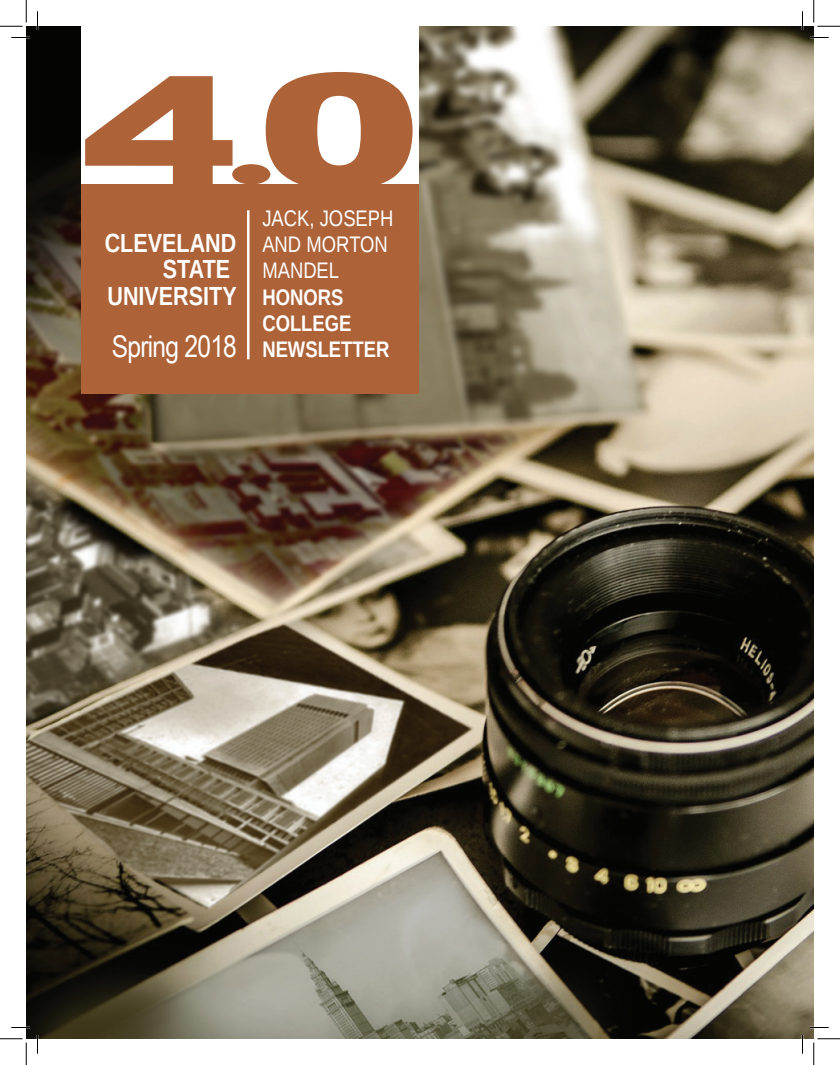
<style>
.page{position:relative;width:840px;height:1065px;background:#fff}
.page>*{position:absolute;margin:0;border:0;box-sizing:border-box;transform-origin:0 0}
.t1{font:700 175.25px "TS Block";color:#ad6238}
.t2{font:30px "Arial Narrow";letter-spacing:-.025em;color:#fff}
.t3{font:700 26.25px/26.2px "Liberation Sans Narrow";color:#fff;text-align:right}
.t4{font:26.25px "Liberation Sans Narrow";color:#fff}
.t5{font:22.5px/26.2px "Liberation Sans Narrow";color:#fff}
.t6{font:700 22.5px/26.2px "Liberation Sans Narrow";color:#fff}
</style>
<div class="page">
<img style="left:26px;top:26px;width:788px;height:1013px">
<div style="left:81px;top:178px;width:337px;height:215px;background:#ad6238"></div>
<div style="left:81px;top:26px;width:337px;height:158px;background:#fff"></div>
<hr style="left:247px;top:210px;width:3px;height:149px;background:#fff">
<svg style="left:11px;top:37px;width:19px;height:1px"></svg>
<svg style="left:810px;top:37px;width:19px;height:1px"></svg>
<svg style="left:11px;top:1027px;width:19px;height:1px"></svg>
<svg style="left:810px;top:1027px;width:19px;height:1px"></svg>
<svg style="left:37px;top:11px;width:1px;height:19px"></svg>
<svg style="left:37px;top:1035px;width:1px;height:19px"></svg>
<svg style="left:802px;top:11px;width:1px;height:19px"></svg>
<svg style="left:802px;top:1035px;width:1px;height:19px"></svg>
<svg style="left:0;top:0;width:27px;height:27px"></svg>
<svg style="left:0;top:1039px;width:27px;height:26px"></svg>
<svg style="left:814px;top:0;width:26px;height:27px"></svg>
<svg style="left:814px;top:1039px;width:26px;height:26px"></svg>
<h1 class="t1" style="left:79px;top:51px;width:342px">4.0</h1>
<p class="t3" style="left:105px;top:229px;width:133px">CLEVELAND<br>STATE<br>UNIVERSITY</p>
<p class="t4" style="left:148px;top:333px;width:90px">Fall 2017</p>
<h2 class="t2" style="left:112px;top:324px;width:127px">Spring 2018</h2>
<p class="t5" style="left:262px;top:206px;width:133px">JACK, JOSEPH<br>AND MORTON<br>MANDEL</p>
<p class="t6" style="left:262px;top:283px;width:129px">HONORS<br>COLLEGE<br>NEWSLETTER</p>
</div>
